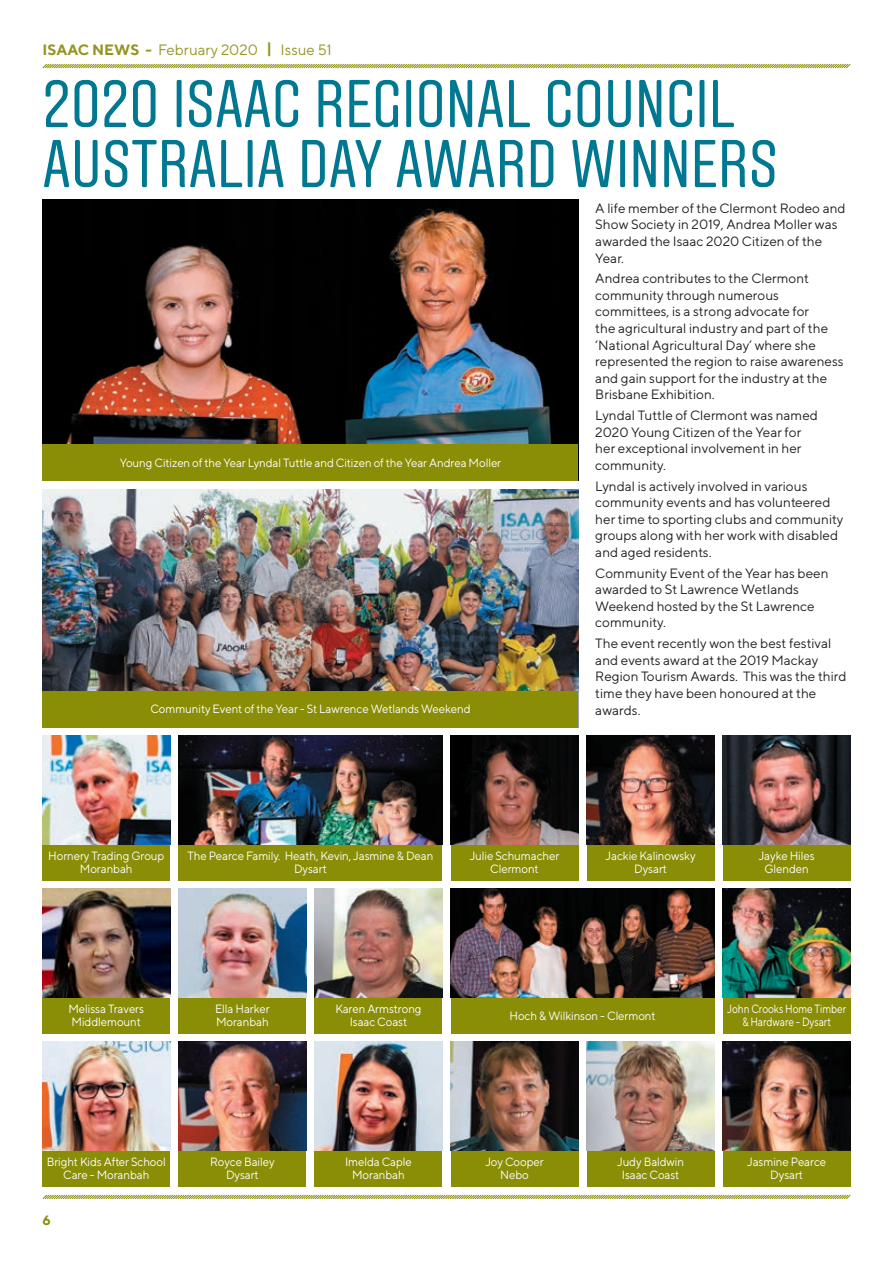
<style>
.page{position:relative;width:893px;height:1263px;background:#fff}
.page>*{position:absolute;margin:0;border:0;box-sizing:border-box;transform-origin:0 0}
.t1{font:67.5px/60px "Aveny T";color:#007891}
.t2{font:15px "TT Norms";color:#959622}
.t3{font:13.5px/16.5px "TT Norms";color:#231f20}
.t4{font:700 13.5px "TT Norms";color:#8a8d06}
.t5{font:12px/13.5px "TT Norms";letter-spacing:-.01em;color:#fff;text-align:center;scale:.96 1}
.t6{font:12px/13.5px "TT Norms";letter-spacing:-.01em;color:#fff;text-align:center;scale:.85 1}
.s1{font-weight:700}
</style>
<div class="page">
<svg style="left:42px;top:1194px;width:809px;height:6px"></svg>
<svg style="left:42px;top:63px;width:809px;height:6px"></svg>
<img style="left:43px;top:200px;width:535px;height:244px">
<div style="left:315px;top:997px;width:127px;height:36px;background:#8a8d06"></div>
<div style="left:451px;top:844px;width:127px;height:36px;background:#8a8d06"></div>
<div style="left:587px;top:844px;width:127px;height:36px;background:#8a8d06"></div>
<div style="left:723px;top:844px;width:127px;height:36px;background:#8a8d06"></div>
<div style="left:315px;top:1150px;width:127px;height:36px;background:#8a8d06"></div>
<div style="left:451px;top:1150px;width:127px;height:36px;background:#8a8d06"></div>
<div style="left:587px;top:1150px;width:127px;height:36px;background:#8a8d06"></div>
<div style="left:723px;top:1150px;width:127px;height:36px;background:#8a8d06"></div>
<img style="left:315px;top:889px;width:127px;height:108px">
<img style="left:451px;top:736px;width:127px;height:108px">
<img style="left:587px;top:736px;width:127px;height:108px">
<img style="left:723px;top:736px;width:127px;height:108px">
<img style="left:315px;top:1042px;width:127px;height:108px">
<img style="left:451px;top:1042px;width:127px;height:108px">
<img style="left:587px;top:1042px;width:127px;height:108px">
<img style="left:723px;top:1042px;width:127px;height:108px">
<div style="left:723px;top:997px;width:127px;height:36px;background:#8a8d06"></div>
<img style="left:723px;top:889px;width:127px;height:108px">
<div style="left:451px;top:997px;width:263px;height:36px;background:#8a8d06"></div>
<img style="left:451px;top:889px;width:263px;height:108px">
<div style="left:43px;top:844px;width:127px;height:36px;background:#8a8d06"></div>
<img style="left:43px;top:736px;width:127px;height:108px">
<div style="left:43px;top:997px;width:127px;height:36px;background:#8a8d06"></div>
<div style="left:179px;top:997px;width:127px;height:36px;background:#8a8d06"></div>
<img style="left:43px;top:889px;width:127px;height:108px">
<img style="left:179px;top:889px;width:127px;height:108px">
<div style="left:179px;top:1150px;width:127px;height:36px;background:#8a8d06"></div>
<img style="left:179px;top:1042px;width:127px;height:108px">
<div style="left:43px;top:1150px;width:127px;height:36px;background:#8a8d06"></div>
<img style="left:43px;top:1042px;width:127px;height:108px">
<img style="left:43px;top:489px;width:535px;height:202px">
<div style="left:179px;top:844px;width:263px;height:36px;background:#8a8d06"></div>
<img style="left:179px;top:736px;width:263px;height:108px">
<div style="left:43px;top:691px;width:535px;height:36px;background:#8a8d06"></div>
<div style="left:43px;top:444px;width:535px;height:36px;background:#8a8d06"></div>
<p class="t2" style="left:43px;top:40px;width:291px"><span class="s1">ISAAC NEWS -</span> February 2020 <span class="s1">|</span> Issue 51</p>
<h1 class="t1" style="left:43px;top:75px;width:737px">2020 ISAAC REGIONAL COUNCIL<br>AUSTRALIA DAY AWARD WINNERS</h1>
<p class="t5" style="left:120px;top:455px;width:399px">Young Citizen of the Year Lyndal Tuttle and Citizen of the Year Andrea Moller</p>
<p class="t5" style="left:150px;top:702px;width:335px">Community Event of the Year - St Lawrence Wetlands Weekend</p>
<p class="t3" style="left:595px;top:200px;width:252px">A life member of the Clermont Rodeo and<br>Show Society in 2019, Andrea Moller was awarded the Isaac 2020 Citizen of the<br>Year.</p>
<p class="t3" style="left:595px;top:270px;width:250px">Andrea contributes to the Clermont community through numerous committees, is a strong advocate for<br>the agricultural industry and part of the ‘National Agricultural Day’ where she represented the region to raise awareness and gain support for the industry at the Brisbane Exhibition.</p>
<p class="t3" style="left:595px;top:407px;width:224px">Lyndal Tuttle of Clermont was named<br>2020 Young Citizen of the Year for her exceptional involvement in her community.</p>
<p class="t3" style="left:595px;top:477px;width:250px">Lyndal is actively involved in various community events and has volunteered her time to sporting clubs and community groups along with her work with disabled and aged residents.</p>
<p class="t3" style="left:595px;top:564px;width:235px">Community Event of the Year has been awarded to St Lawrence Wetlands<br>Weekend hosted by the St Lawrence community.</p>
<p class="t3" style="left:595px;top:635px;width:253px">The event recently won the best festival and events award at the 2019 Mackay<br>Region Tourism Awards. This was the third time they have been honoured at the awards.</p>
<p class="t5" style="left:48px;top:848px;width:123px">Hornery Trading Group<br>Moranbah</p>
<p class="t5" style="left:188px;top:848px;width:258px">The Pearce Family. Heath, Kevin, Jasmine &amp; Dean<br>Dysart</p>
<p class="t5" style="left:470px;top:848px;width:95px">Julie Schumacher<br>Clermont</p>
<p class="t5" style="left:606px;top:848px;width:95px">Jackie Kalinowsky<br>Dysart</p>
<p class="t5" style="left:759px;top:848px;width:60px">Jayke Hiles<br>Glenden</p>
<p class="t5" style="left:69px;top:1001px;width:80px;text-align:left">Melissa Travers<br>Middlemount</p>
<p class="t5" style="left:215px;top:1001px;width:59px;text-align:left">Ella Harker<br>Moranbah</p>
<p class="t5" style="left:335px;top:1001px;width:91px">Karen Armstrong<br>Isaac Coast</p>
<p class="t5" style="left:510px;top:1008px;width:154px">Hoch &amp; Wilkinson - Clermont</p>
<p class="t6" style="left:727px;top:1001px;width:142px">John Crooks Home Timber &amp; Hardware - Dysart</p>
<p class="t5" style="left:47px;top:1155px;width:126px">Bright Kids After School<br>Care - Moranbah</p>
<p class="t5" style="left:210px;top:1155px;width:69px">Royce Bailey<br>Dysart</p>
<p class="t5" style="left:345px;top:1155px;width:71px">Imelda Caple<br>Moranbah</p>
<p class="t5" style="left:485px;top:1155px;width:62px">Joy Cooper<br>Nebo</p>
<p class="t5" style="left:617px;top:1155px;width:71px">Judy Baldwin<br>Isaac Coast</p>
<p class="t5" style="left:747px;top:1155px;width:84px">Jasmine Pearce<br>Dysart</p>
<p class="t4" style="left:43px;top:1212px;width:10px">6</p>
</div>
